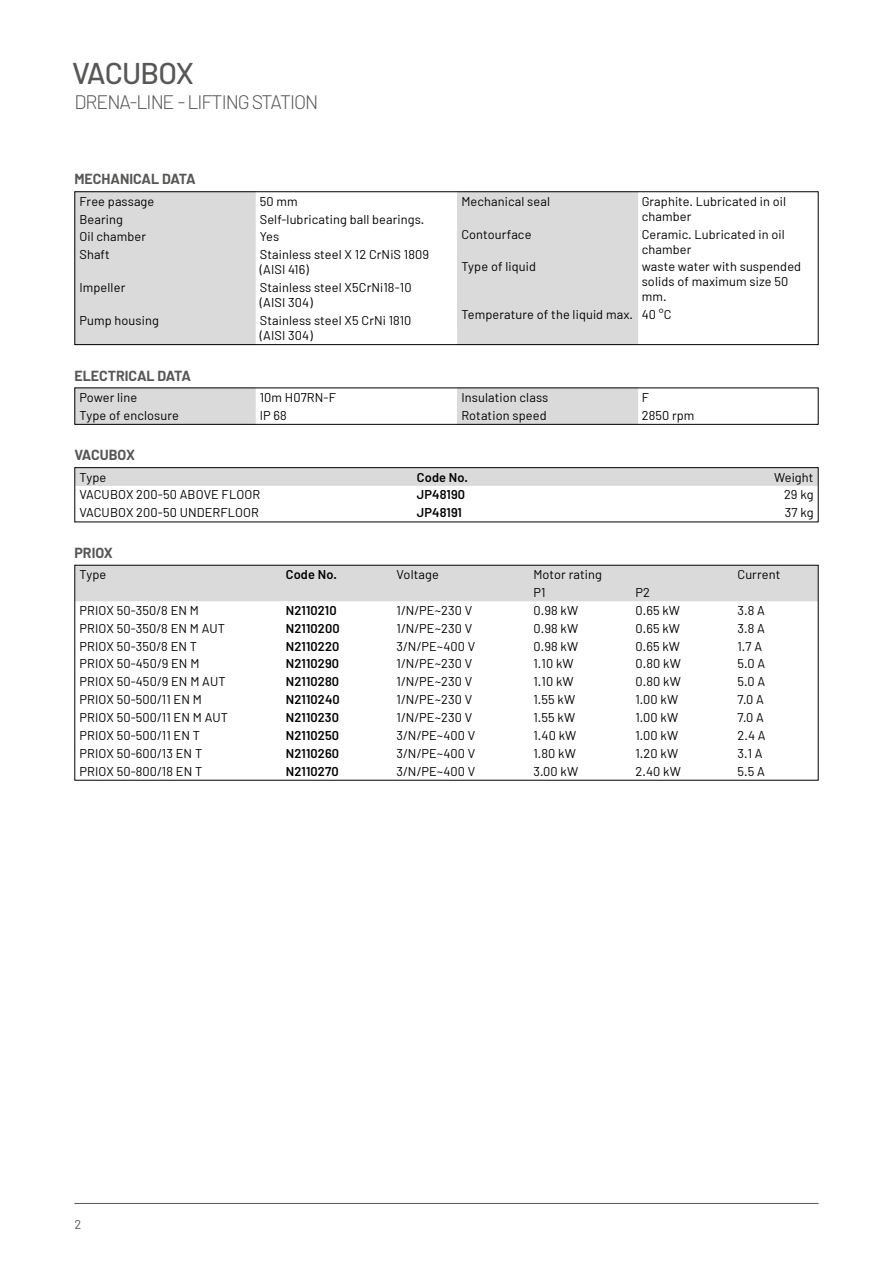
<style>
.page{position:relative;width:893px;height:1263px;background:#fff}
.page>*{position:absolute;margin:0;border:0;box-sizing:border-box;transform-origin:0 0}
.t1{font:500 30px "Barlow";letter-spacing:-.035em;color:#575756}
.t2{font:300 19.5px "Barlow";letter-spacing:-.05em;color:#575756}
.t3{font:700 14.25px "Barlow";color:#575756}
.t4{font:12.75px/15px "Barlow";letter-spacing:.01em;color:#000}
.t5{font:600 12.75px "Barlow";letter-spacing:.01em;color:#000}
.t6{font:12.75px "Barlow";color:#575756}
</style>
<div class="page">
<hr style="left:74px;top:1203px;width:745px;height:1px;background:#575756">
<div style="left:76px;top:567px;width:741px;height:34px;background:#dadada"></div>
<svg style="left:255px;top:193px;width:383px;height:150px"></svg>
<div style="left:76px;top:193px;width:179px;height:150px;background:#dadada"></div>
<div style="left:457px;top:193px;width:180px;height:130px;background:#dadada"></div>
<div style="left:74px;top:191px;width:745px;height:154px;border:1px solid #000"></div>
<svg style="left:76px;top:389px;width:562px;height:34px"></svg>
<div style="left:74px;top:387px;width:745px;height:38px;border:1px solid #000"></div>
<div style="left:76px;top:469px;width:741px;height:17px;background:#dadada"></div>
<div style="left:74px;top:467px;width:745px;height:55px;border:1px solid #000"></div>
<h1 class="t1" style="left:72px;top:55px;width:123px">VACUBOX</h1>
<h2 class="t2" style="left:74px;top:90px;width:246px">DRENA-LINE - LIFTING STATION</h2>
<p class="t3" style="left:74px;top:170px;width:123px">MECHANICAL DATA</p>
<p class="t4" style="left:79px;top:193px;width:76px">Free passage</p>
<p class="t4" style="left:260px;top:193px;width:39px">50 mm</p>
<p class="t4" style="left:79px;top:211px;width:45px">Bearing</p>
<p class="t4" style="left:260px;top:211px;width:166px">Self-lubricating ball bearings.</p>
<p class="t4" style="left:79px;top:229px;width:68px">Oil chamber</p>
<p class="t4" style="left:260px;top:229px;width:21px">Yes</p>
<p class="t4" style="left:79px;top:247px;width:32px">Shaft</p>
<p class="t4" style="left:260px;top:247px;width:171px">Stainless steel X 12 CrNiS 1809 (AISI 416)</p>
<p class="t4" style="left:79px;top:280px;width:47px">Impeller</p>
<p class="t4" style="left:260px;top:280px;width:153px">Stainless steel X5CrNi18-10 (AISI 304)</p>
<p class="t4" style="left:79px;top:313px;width:81px">Pump housing</p>
<p class="t4" style="left:260px;top:313px;width:153px">Stainless steel X5 CrNi 1810 (AISI 304)</p>
<p class="t3" style="left:74px;top:366px;width:118px">ELECTRICAL DATA</p>
<p class="t4" style="left:79px;top:389px;width:59px">Power line</p>
<p class="t4" style="left:260px;top:389px;width:78px">10m H07RN-F</p>
<p class="t4" style="left:79px;top:407px;width:101px">Type of enclosure</p>
<p class="t4" style="left:260px;top:407px;width:29px">IP 68</p>
<p class="t3" style="left:74px;top:446px;width:62px">VACUBOX</p>
<p class="t4" style="left:461px;top:193px;width:90px">Mechanical seal</p>
<p class="t4" style="left:642px;top:193px;width:146px">Graphite. Lubricated in oil chamber</p>
<p class="t4" style="left:461px;top:226px;width:72px">Contourface</p>
<p class="t4" style="left:642px;top:226px;width:145px">Ceramic. Lubricated in oil chamber</p>
<p class="t4" style="left:461px;top:259px;width:76px">Type of liquid</p>
<p class="t4" style="left:642px;top:259px;width:161px">waste water with suspended solids of maximum size 50 mm.</p>
<p class="t4" style="left:461px;top:307px;width:212px">Temperature of the liquid max. 40 °C</p>
<p class="t4" style="left:461px;top:389px;width:88px">Insulation class</p>
<p class="t4" style="left:642px;top:389px;width:9px">F</p>
<p class="t4" style="left:461px;top:407px;width:87px">Rotation speed</p>
<p class="t4" style="left:642px;top:407px;width:54px">2850 rpm</p>
<p class="t4" style="left:79px;top:469px;width:28px">Type</p>
<p class="t5" style="left:417px;top:469px;width:53px">Code No.</p>
<p class="t4" style="left:774px;top:469px;width:41px">Weight</p>
<p class="t4" style="left:79px;top:487px;width:182px">VACUBOX 200-50 ABOVE FLOOR</p>
<p class="t5" style="left:417px;top:487px;width:50px">JP48190</p>
<p class="t4" style="left:784px;top:487px;width:31px">29 kg</p>
<p class="t4" style="left:79px;top:505px;width:181px">VACUBOX 200-50 UNDERFLOOR</p>
<p class="t5" style="left:417px;top:505px;width:47px">JP48191</p>
<p class="t4" style="left:785px;top:505px;width:30px">37 kg</p>
<p class="t3" style="left:74px;top:544px;width:40px">PRIOX</p>
<p class="t4" style="left:79px;top:567px;width:28px">Type</p>
<p class="t5" style="left:286px;top:567px;width:53px">Code No.</p>
<p class="t4" style="left:397px;top:567px;width:44px">Voltage</p>
<p class="t4" style="left:533px;top:567px;width:70px">Motor rating</p>
<p class="t4" style="left:737px;top:567px;width:44px">Current</p>
<p class="t4" style="left:533px;top:585px;width:14px">P1</p>
<p class="t4" style="left:635px;top:585px;width:16px">P2</p>
<p class="t4" style="left:79px;top:602px;width:121px">PRIOX 50-350/8 EN M</p>
<p class="t5" style="left:286px;top:602px;width:52px">N2110210</p>
<p class="t4" style="left:397px;top:602px;width:77px">1/N/PE~230 V</p>
<p class="t4" style="left:533px;top:602px;width:46px">0.98 kW</p>
<p class="t4" style="left:635px;top:602px;width:46px">0.65 kW</p>
<p class="t4" style="left:737px;top:602px;width:29px">3.8 A</p>
<p class="t4" style="left:79px;top:620px;width:147px">PRIOX 50-350/8 EN M AUT</p>
<p class="t5" style="left:286px;top:620px;width:55px">N2110200</p>
<p class="t4" style="left:397px;top:620px;width:77px">1/N/PE~230 V</p>
<p class="t4" style="left:533px;top:620px;width:46px">0.98 kW</p>
<p class="t4" style="left:635px;top:620px;width:46px">0.65 kW</p>
<p class="t4" style="left:737px;top:620px;width:29px">3.8 A</p>
<p class="t4" style="left:79px;top:638px;width:119px">PRIOX 50-350/8 EN T</p>
<p class="t5" style="left:286px;top:638px;width:55px">N2110220</p>
<p class="t4" style="left:397px;top:638px;width:80px">3/N/PE~400 V</p>
<p class="t4" style="left:533px;top:638px;width:46px">0.98 kW</p>
<p class="t4" style="left:635px;top:638px;width:46px">0.65 kW</p>
<p class="t4" style="left:737px;top:638px;width:26px">1.7 A</p>
<p class="t4" style="left:79px;top:656px;width:122px">PRIOX 50-450/9 EN M</p>
<p class="t5" style="left:286px;top:656px;width:55px">N2110290</p>
<p class="t4" style="left:397px;top:656px;width:77px">1/N/PE~230 V</p>
<p class="t4" style="left:533px;top:656px;width:42px">1.10 kW</p>
<p class="t4" style="left:635px;top:656px;width:47px">0.80 kW</p>
<p class="t4" style="left:737px;top:656px;width:29px">5.0 A</p>
<p class="t4" style="left:79px;top:674px;width:148px">PRIOX 50-450/9 EN M AUT</p>
<p class="t5" style="left:286px;top:674px;width:55px">N2110280</p>
<p class="t4" style="left:397px;top:674px;width:77px">1/N/PE~230 V</p>
<p class="t4" style="left:533px;top:674px;width:42px">1.10 kW</p>
<p class="t4" style="left:635px;top:674px;width:47px">0.80 kW</p>
<p class="t4" style="left:737px;top:674px;width:29px">5.0 A</p>
<p class="t4" style="left:79px;top:692px;width:124px">PRIOX 50-500/11 EN M</p>
<p class="t5" style="left:286px;top:692px;width:56px">N2110240</p>
<p class="t4" style="left:397px;top:692px;width:77px">1/N/PE~230 V</p>
<p class="t4" style="left:533px;top:692px;width:43px">1.55 kW</p>
<p class="t4" style="left:635px;top:692px;width:44px">1.00 kW</p>
<p class="t4" style="left:737px;top:692px;width:28px">7.0 A</p>
<p class="t4" style="left:79px;top:710px;width:150px">PRIOX 50-500/11 EN M AUT</p>
<p class="t5" style="left:286px;top:709px;width:55px">N2110230</p>
<p class="t4" style="left:397px;top:710px;width:77px">1/N/PE~230 V</p>
<p class="t4" style="left:533px;top:710px;width:43px">1.55 kW</p>
<p class="t4" style="left:635px;top:710px;width:44px">1.00 kW</p>
<p class="t4" style="left:737px;top:710px;width:28px">7.0 A</p>
<p class="t4" style="left:79px;top:727px;width:122px">PRIOX 50-500/11 EN T</p>
<p class="t5" style="left:286px;top:727px;width:55px">N2110250</p>
<p class="t4" style="left:397px;top:727px;width:80px">3/N/PE~400 V</p>
<p class="t4" style="left:533px;top:727px;width:44px">1.40 kW</p>
<p class="t4" style="left:635px;top:727px;width:44px">1.00 kW</p>
<p class="t4" style="left:737px;top:727px;width:30px">2.4 A</p>
<p class="t4" style="left:79px;top:745px;width:124px">PRIOX 50-600/13 EN T</p>
<p class="t5" style="left:286px;top:745px;width:55px">N2110260</p>
<p class="t4" style="left:397px;top:745px;width:80px">3/N/PE~400 V</p>
<p class="t4" style="left:533px;top:745px;width:44px">1.80 kW</p>
<p class="t4" style="left:635px;top:745px;width:44px">1.20 kW</p>
<p class="t4" style="left:737px;top:745px;width:27px">3.1 A</p>
<p class="t4" style="left:79px;top:763px;width:124px">PRIOX 50-800/18 EN T</p>
<p class="t5" style="left:286px;top:763px;width:54px">N2110270</p>
<p class="t4" style="left:397px;top:763px;width:80px">3/N/PE~400 V</p>
<p class="t4" style="left:533px;top:763px;width:46px">3.00 kW</p>
<p class="t4" style="left:635px;top:763px;width:47px">2.40 kW</p>
<p class="t4" style="left:737px;top:763px;width:29px">5.5 A</p>
<p class="t6" style="left:74px;top:1216px;width:8px">2</p>
</div>
